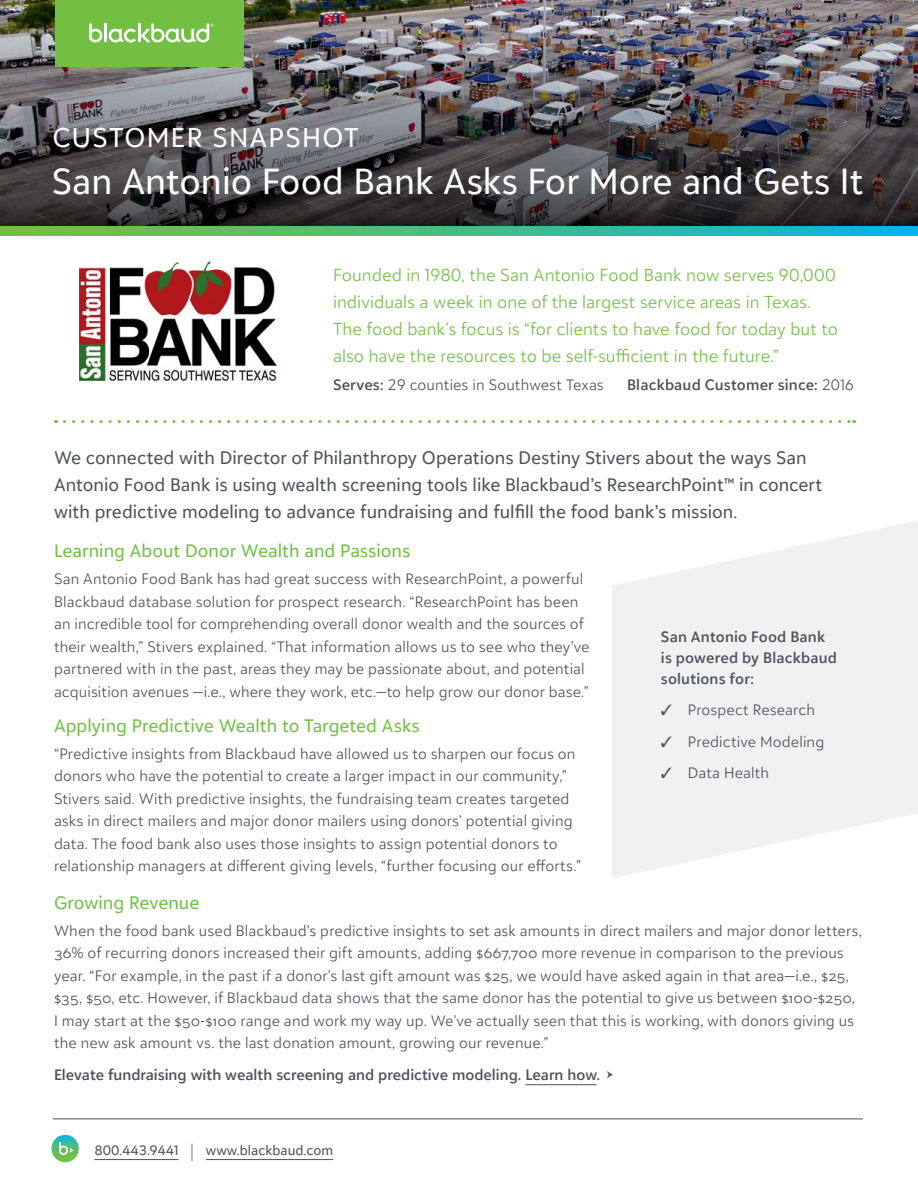
<style>
.page{position:relative;width:918px;height:1188px;background:#fff}
.page>*{position:absolute;margin:0;border:0;box-sizing:border-box;transform-origin:0 0}
.t1{font:36px "BLKB Sans";color:#fff}
.t2{font:27px "BLKB Sans";letter-spacing:.05em;color:#fff}
.t3{font:18px/27px "BLKB Sans";color:#4d525a}
.t4{font:18px "BLKB Sans";color:#72bf44}
.t5{font:300 17.25px/27px "BLKB Sans";color:#72bf44}
.t6{font:300 15px/22.5px "BLKB Sans";letter-spacing:.01em;color:#4d525a}
.t7{font:600 15px/21px "BLKB Sans";color:#4d525a}
.t8{font:13.5px "BLKB Sans";color:#4d525a}
.s1{font-weight:600}
.s2{font-weight:300}
.s3{font-weight:300;font-size:20.25px;color:#71757b}
</style>
<div class="page">
<hr style="left:53px;top:1119px;width:810px;height:1px;background:#4d525a">
<svg style="left:51px;top:1135px;width:28px;height:27px"></svg>
<svg style="left:59px;top:1142px;width:15px;height:13px"></svg>
<hr style="left:94px;top:1159px;width:85px;height:1px;background:#4d525a">
<hr style="left:206px;top:1159px;width:127px;height:1px;background:#4d525a">
<img style="left:0;top:0;width:918px;height:227px">
<svg style="left:0;top:227px;width:918px;height:9px;background:#44ba89"></svg>
<svg style="left:612px;top:521px;width:306px;height:357px;fill:#f1f1f2"></svg>
<svg style="left:64px;top:420px;width:791px;height:3px"></svg>
<hr style="left:525px;top:1084px;width:72px;height:1px;background:#4d525a">
<img style="left:79px;top:260px;width:198px;height:122px">
<div style="left:55px;top:0;width:189px;height:67px;background:#72bf44"></div>
<svg style="left:89px;top:24px;width:13px;height:18px"></svg>
<hr style="left:104px;top:24px;width:3px;height:18px;background:#fff">
<svg style="left:109px;top:24px;width:105px;height:19px"></svg>
<h2 class="t2" style="left:53px;top:121px;width:308px">CUSTOMER SNAPSHOT</h2>
<h1 class="t1" style="left:52px;top:159px;width:813px">San Antonio Food Bank Asks For More and Gets It</h1>
<p class="t5" style="left:333px;top:261px;width:506px">Founded in 1980, the San Antonio Food Bank now serves 90,000 individuals a week in one of the largest service areas in Texas.<br>The food bank’s focus is “for clients to have food for today but to also have the resources to be self-sufficient in the future.”</p>
<p class="t6" style="left:333px;top:373px;width:272px"><span class="s1">Serves:</span> 29 counties in Southwest Texas</p>
<p class="t7" style="left:627px;top:374px;width:229px">Blackbaud Customer since: <span class="s2">2016</span></p>
<p class="t3" style="left:54px;top:443px;width:770px">We connected with Director of Philanthropy Operations Destiny Stivers about the ways San<br>Antonio Food Bank is using wealth screening tools like Blackbaud’s ResearchPoint™ in concert with predictive modeling to advance fundraising and fulfill the food bank’s mission.</p>
<p class="t4" style="left:54px;top:540px;width:358px">Learning About Donor Wealth and Passions</p>
<p class="t6" style="left:54px;top:567px;width:537px">San Antonio Food Bank has had great success with ResearchPoint, a powerful Blackbaud database solution for prospect research. “ResearchPoint has been an incredible tool for comprehending overall donor wealth and the sources of their wealth,” Stivers explained. “That information allows us to see who they’ve partnered with in the past, areas they may be passionate about, and potential acquisition avenues —i.e., where they work, etc.—to help grow our donor base.”</p>
<p class="t4" style="left:54px;top:715px;width:367px">Applying Predictive Wealth to Targeted Asks</p>
<p class="t6" style="left:54px;top:742px;width:529px">“Predictive insights from Blackbaud have allowed us to sharpen our focus on donors who have the potential to create a larger impact in our community,” Stivers said. With predictive insights, the fundraising team creates targeted asks in direct mailers and major donor mailers using donors’ potential giving data. The food bank also uses those insights to assign potential donors to relationship managers at different giving levels, “further focusing our efforts.”</p>
<p class="t7" style="left:661px;top:626px;width:178px">San Antonio Food Bank is powered by Blackbaud solutions for:</p>
<p class="t6" style="left:661px;top:699px;width:156px">✓ Prospect Research</p>
<p class="t6" style="left:661px;top:730px;width:165px">✓ Predictive Modeling</p>
<p class="t6" style="left:661px;top:762px;width:110px">✓ Data Health</p>
<p class="t4" style="left:54px;top:891px;width:147px">Growing Revenue</p>
<p class="t6" style="left:54px;top:919px;width:809px">When the food bank used Blackbaud’s predictive insights to set ask amounts in direct mailers and major donor letters, 36% of recurring donors increased their gift amounts, adding $667,700 more revenue in comparison to the previous year. “For example, in the past if a donor’s last gift amount was $25, we would have asked again in that area—i.e., $25, $35, $50, etc. However, if Blackbaud data shows that the same donor has the potential to give us between $100-$250, I may start at the $50-$100 range and work my way up. We’ve actually seen that this is working, with donors giving us the new ask amount vs. the last donation amount, growing our revenue.”</p>
<p class="t7" style="left:54px;top:1064px;width:563px">Elevate fundraising with wealth screening and predictive modeling. Learn how. ⮞</p>
<p class="t8" style="left:94px;top:1142px;width:240px">800.443.9441 <span class="s3">|</span> www.blackbaud.com</p>
</div>
